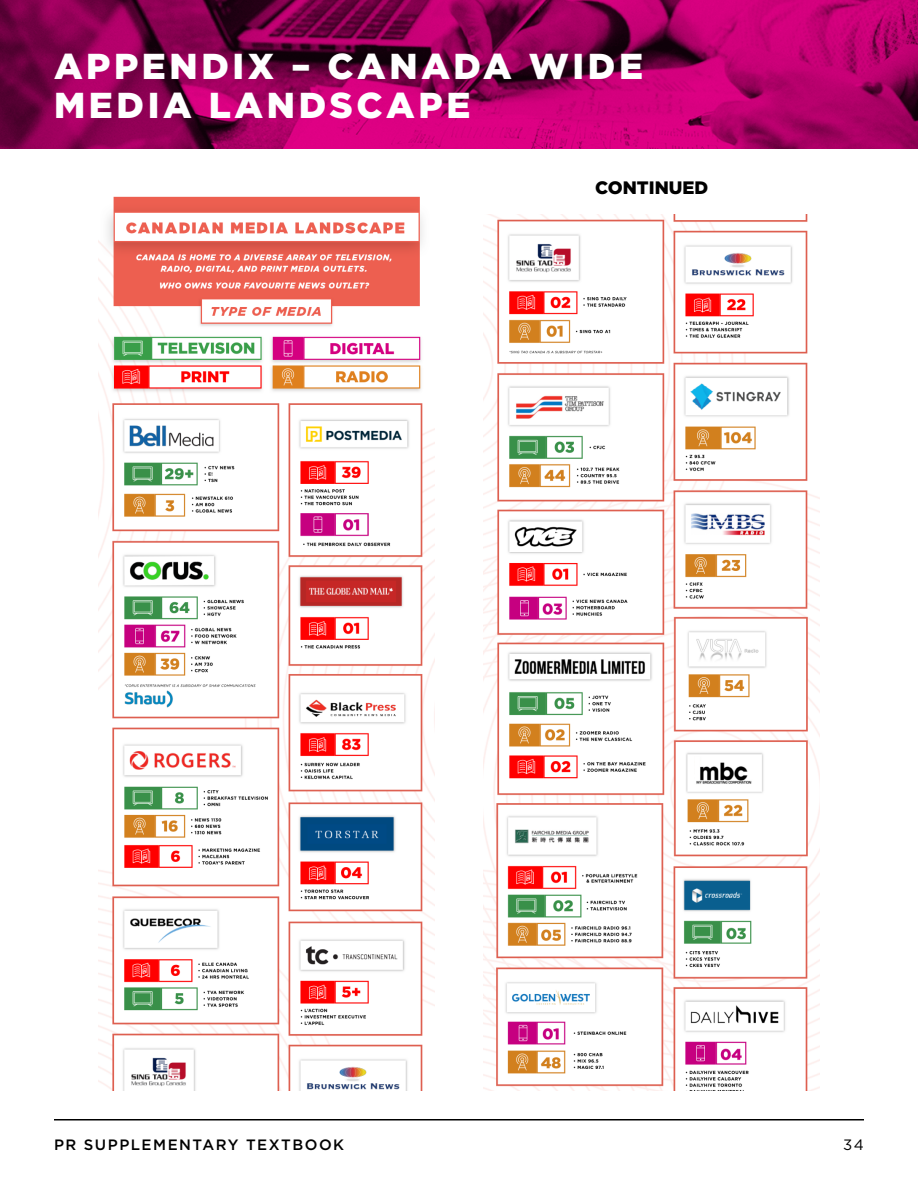
<style>
.page{position:relative;width:918px;height:1188px;background:#fff}
.page>*{position:absolute;margin:0;border:0;box-sizing:border-box;transform-origin:0 0}
.CHAPTER_TITLE{font:900 36px/39px "Gotham";letter-spacing:.1em;color:#fff}
.t1{font:900 18px "Gotham";color:#000}
.t2{font:500 15px "Gotham";letter-spacing:.1em;color:#000}
.t3{font:15px "Gotham";color:#000}
</style>
<div class="page">
<hr style="left:54px;top:1119px;width:810px;height:1px;background:#000">
<svg style="left:0;top:0;width:918px;height:149px;background:#9a005b"></svg>
<img style="left:98px;top:196px;width:337px;height:894px">
<img style="left:483px;top:214px;width:337px;height:876px">
<p class="CHAPTER_TITLE" style="left:54px;top:46px;width:591px">APPENDIX – CANADA WIDE<br>MEDIA LANDSCAPE</p>
<p class="t1" style="left:595px;top:176px;width:115px">CONTINUED</p>
<p class="t2" style="left:54px;top:1135px;width:292px">PR SUPPLEMENTARY TEXTBOOK</p>
<p class="t3" style="left:843px;top:1135px;width:22px">34</p>
</div>
